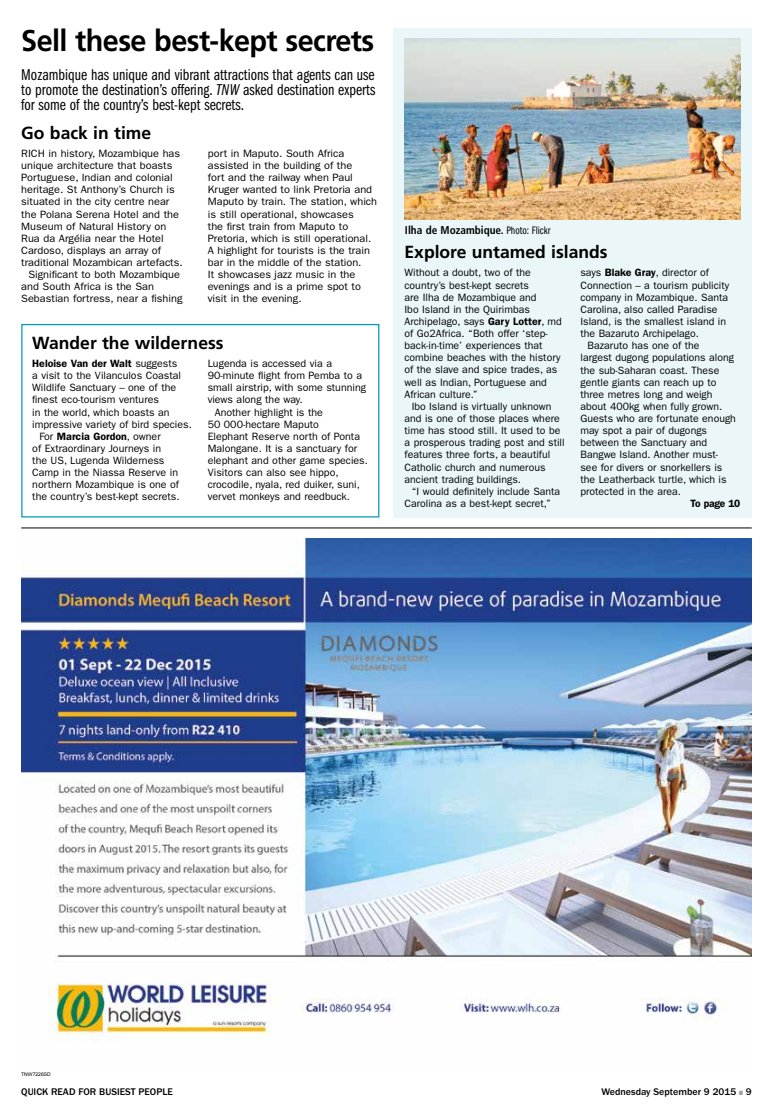
<style>
.page{position:relative;width:773px;height:1113px;background:#fff}
.page>*{position:absolute;margin:0;border:0;box-sizing:border-box;transform-origin:0 0}
.t1{font:700 30px "Frutiger LT Std";letter-spacing:-.02em;color:#000;scale:.96 1}
.t2{font:700 17.5px "Frutiger LT Std";color:#000}
.t3{font:16.25px/15px "ITC Franklin Gothic Std Bk Cp";color:#000;text-align:justify}
.t4{font:700 condensed 11.25px "Frutiger LT Std";color:#000}
.t5{font:10.62px/12.1px "ITC Franklin Gothic Std";color:#000}
.t6{font:600 10.62px "ITC Franklin Gothic Std";color:#000}
.t7{font:600 10.62px "ITC Franklin Gothic Std";color:#000;scale:.96 1}
.t8{font:500 10px "ITC Franklin Gothic Std";color:#000}
.t9{font:5px "Arial";color:#000}
.s1{font-family:"ITC Franklin Gothic Std Bk Cp It"}
.s2{font-weight:400}
.s3{font-family:"ITC Franklin Gothic Std Bk Cp";font-weight:400;font-stretch:normal}
.s4{font-weight:600}
.s5{color:#9d9d9c}
</style>
<div class="page">
<div style="left:21px;top:324px;width:358px;height:193px;border:1px solid #009cb4"></div>
<div style="left:393px;top:28px;width:358px;height:489px;background:#ebf6f9"></div>
<hr style="left:21px;top:528px;width:730px;height:1px;background:#000">
<img style="left:21px;top:539px;width:730px;height:503px">
<img style="left:404px;top:39px;width:336px;height:181px">
<p class="t1" style="left:21px;top:23px;width:369px">Sell these best-kept secrets</p>
<p class="t3" style="left:21px;top:67px;width:355px">Mozambique has unique and vibrant attractions that agents can use to promote the destination’s offering. <span class="s1">TNW</span> asked destination experts for some of the country’s best-kept secrets.</p>
<p class="t2" style="left:21px;top:123px;width:131px">Go back in time</p>
<p class="t5" style="left:21px;top:147px;width:160px">RICH in history, Mozambique has</p>
<p class="t5" style="left:21px;top:159px;width:153px">unique architecture that boasts</p>
<p class="t5" style="left:21px;top:171px;width:153px">Portuguese, Indian and colonial</p>
<p class="t5" style="left:21px;top:184px;width:155px">heritage. St Anthony’s Church is</p>
<p class="t5" style="left:21px;top:196px;width:150px">situated in the city centre near</p>
<p class="t5" style="left:21px;top:208px;width:159px">the Polana Serena Hotel and the</p>
<p class="t5" style="left:21px;top:220px;width:147px">Museum of Natural History on</p>
<p class="t5" style="left:21px;top:232px;width:144px">Rua da Argélia near the Hotel</p>
<p class="t5" style="left:21px;top:244px;width:141px">Cardoso, displays an array of</p>
<p class="t5" style="left:21px;top:256px;width:163px">traditional Mozambican artefacts.</p>
<p class="t5" style="left:28px;top:268px;width:153px">Significant to both Mozambique</p>
<p class="t5" style="left:21px;top:281px;width:134px">and South Africa is the San</p>
<p class="t5" style="left:21px;top:293px;width:163px">Sebastian fortress, near a fishing</p>
<p class="t5" style="left:208px;top:147px;width:171px">port in Maputo. South Africa assisted in the building of the<br>fort and the railway when Paul<br>Kruger wanted to link Pretoria and<br>Maputo by train. The station, which is still operational, showcases<br>the first train from Maputo to<br>Pretoria, which is still operational.<br>A highlight for tourists is the train bar in the middle of the station.<br>It showcases jazz music in the evenings and is a prime spot to visit in the evening.</p>
<p class="t2" style="left:32px;top:332px;width:193px">Wander the wilderness</p>
<p class="t6" style="left:32px;top:357px;width:147px">Heloise Van der Walt <span class="s2">suggests</span></p>
<p class="t5" style="left:32px;top:369px;width:150px">a visit to the Vilanculos Coastal</p>
<p class="t5" style="left:32px;top:382px;width:145px">Wildlife Sanctuary – one of the</p>
<p class="t5" style="left:32px;top:394px;width:128px">finest eco-tourism ventures</p>
<p class="t5" style="left:32px;top:406px;width:139px">in the world, which boasts an</p>
<p class="t5" style="left:32px;top:418px;width:161px">impressive variety of bird species.</p>
<p class="t6" style="left:39px;top:430px;width:123px"><span class="s2">For</span> Marcia Gordon<span class="s2">, owner</span></p>
<p class="t5" style="left:32px;top:442px;width:130px">of Extraordinary Journeys in</p>
<p class="t5" style="left:32px;top:454px;width:134px">the US, Lugenda Wilderness</p>
<p class="t5" style="left:32px;top:466px;width:147px">Camp in the Niassa Reserve in</p>
<p class="t5" style="left:32px;top:479px;width:148px">northern Mozambique is one of</p>
<p class="t5" style="left:32px;top:491px;width:149px">the country’s best-kept secrets.</p>
<p class="t5" style="left:208px;top:357px;width:126px">Lugenda is accessed via a</p>
<p class="t5" style="left:208px;top:369px;width:156px">90-minute flight from Pemba to a</p>
<p class="t5" style="left:208px;top:382px;width:160px">small airstrip, with some stunning</p>
<p class="t5" style="left:208px;top:394px;width:96px">views along the way.</p>
<p class="t5" style="left:215px;top:406px;width:110px">Another highlight is the</p>
<p class="t5" style="left:208px;top:418px;width:113px">50 000-hectare Maputo</p>
<p class="t5" style="left:208px;top:430px;width:154px">Elephant Reserve north of Ponta</p>
<p class="t5" style="left:208px;top:442px;width:151px">Malongane. It is a sanctuary for</p>
<p class="t5" style="left:208px;top:454px;width:162px">elephant and other game species.</p>
<p class="t5" style="left:208px;top:466px;width:132px">Visitors can also see hippo,</p>
<p class="t5" style="left:208px;top:479px;width:154px">crocodile, nyala, red duiker, suni,</p>
<p class="t5" style="left:208px;top:491px;width:144px">vervet monkeys and reedbuck.</p>
<p class="t4" style="left:405px;top:223px;width:147px">Ilha de Mozambique. <span class="s3">Photo: Flickr</span></p>
<p class="t2" style="left:404px;top:242px;width:204px">Explore untamed islands</p>
<p class="t5" style="left:404px;top:267px;width:128px">Without a doubt, two of the</p>
<p class="t5" style="left:404px;top:279px;width:126px">country’s best-kept secrets</p>
<p class="t5" style="left:404px;top:291px;width:133px">are Ilha de Mozambique and</p>
<p class="t5" style="left:404px;top:303px;width:127px">Ibo Island in the Quirimbas</p>
<p class="t5" style="left:404px;top:315px;width:159px">Archipelago, says <span class="s4">Gary Lotter</span>, md</p>
<p class="t5" style="left:404px;top:327px;width:145px">of Go2Africa. “Both offer ‘step-</p>
<p class="t5" style="left:404px;top:340px;width:140px">back-in-time’ experiences that</p>
<p class="t5" style="left:404px;top:352px;width:157px">combine beaches with the history</p>
<p class="t5" style="left:404px;top:364px;width:154px">of the slave and spice trades, as</p>
<p class="t5" style="left:404px;top:376px;width:144px">well as Indian, Portuguese and</p>
<p class="t5" style="left:404px;top:388px;width:75px">African culture.”</p>
<p class="t5" style="left:411px;top:400px;width:141px">Ibo Island is virtually unknown</p>
<p class="t5" style="left:404px;top:412px;width:157px">and is one of those places where</p>
<p class="t5" style="left:404px;top:424px;width:157px">time has stood still. It used to be</p>
<p class="t5" style="left:404px;top:437px;width:161px">a prosperous trading post and still</p>
<p class="t5" style="left:404px;top:449px;width:147px">features three forts, a beautiful</p>
<p class="t5" style="left:404px;top:461px;width:142px">Catholic church and numerous</p>
<p class="t5" style="left:404px;top:473px;width:118px">ancient trading buildings.</p>
<p class="t5" style="left:411px;top:485px;width:150px">“I would definitely include Santa</p>
<p class="t5" style="left:404px;top:497px;width:148px">Carolina as a best-kept secret,”</p>
<p class="t5" style="left:580px;top:267px;width:130px">says <span class="s4">Blake Gray</span>, director of</p>
<p class="t5" style="left:580px;top:279px;width:150px">Connection – a tourism publicity</p>
<p class="t5" style="left:580px;top:291px;width:149px">company in Mozambique. Santa</p>
<p class="t5" style="left:580px;top:303px;width:138px">Carolina, also called Paradise</p>
<p class="t5" style="left:580px;top:315px;width:147px">Island, is the smallest island in</p>
<p class="t5" style="left:580px;top:327px;width:120px">the Bazaruto Archipelago.</p>
<p class="t5" style="left:587px;top:339px;width:113px">Bazaruto has one of the</p>
<p class="t5" style="left:580px;top:352px;width:155px">largest dugong populations along</p>
<p class="t5" style="left:580px;top:364px;width:140px">the sub-Saharan coast. These</p>
<p class="t5" style="left:580px;top:376px;width:137px">gentle giants can reach up to</p>
<p class="t5" style="left:580px;top:388px;width:133px">three metres long and weigh</p>
<p class="t5" style="left:580px;top:400px;width:143px">about 400kg when fully grown.</p>
<p class="t5" style="left:580px;top:412px;width:157px">Guests who are fortunate enough</p>
<p class="t5" style="left:580px;top:424px;width:128px">may spot a pair of dugongs</p>
<p class="t5" style="left:580px;top:437px;width:128px">between the Sanctuary and</p>
<p class="t5" style="left:580px;top:449px;width:139px">Bangwe Island. Another must-</p>
<p class="t5" style="left:580px;top:461px;width:143px">see for divers or snorkellers is</p>
<p class="t5" style="left:580px;top:473px;width:147px">the Leatherback turtle, which is</p>
<p class="t5" style="left:580px;top:485px;width:102px">protected in the area.</p>
<p class="t7" style="left:690px;top:497px;width:53px">To page 10</p>
<p class="t9" style="left:21px;top:1070px;width:31px">TNW7226SD</p>
<p class="t8" style="left:21px;top:1086px;width:153px">QUICK READ FOR BUSIEST PEOPLE</p>
<p class="t8" style="left:601px;top:1086px;width:152px">Wednesday September 9 2015 <span class="s5">■</span> 9</p>
</div>
